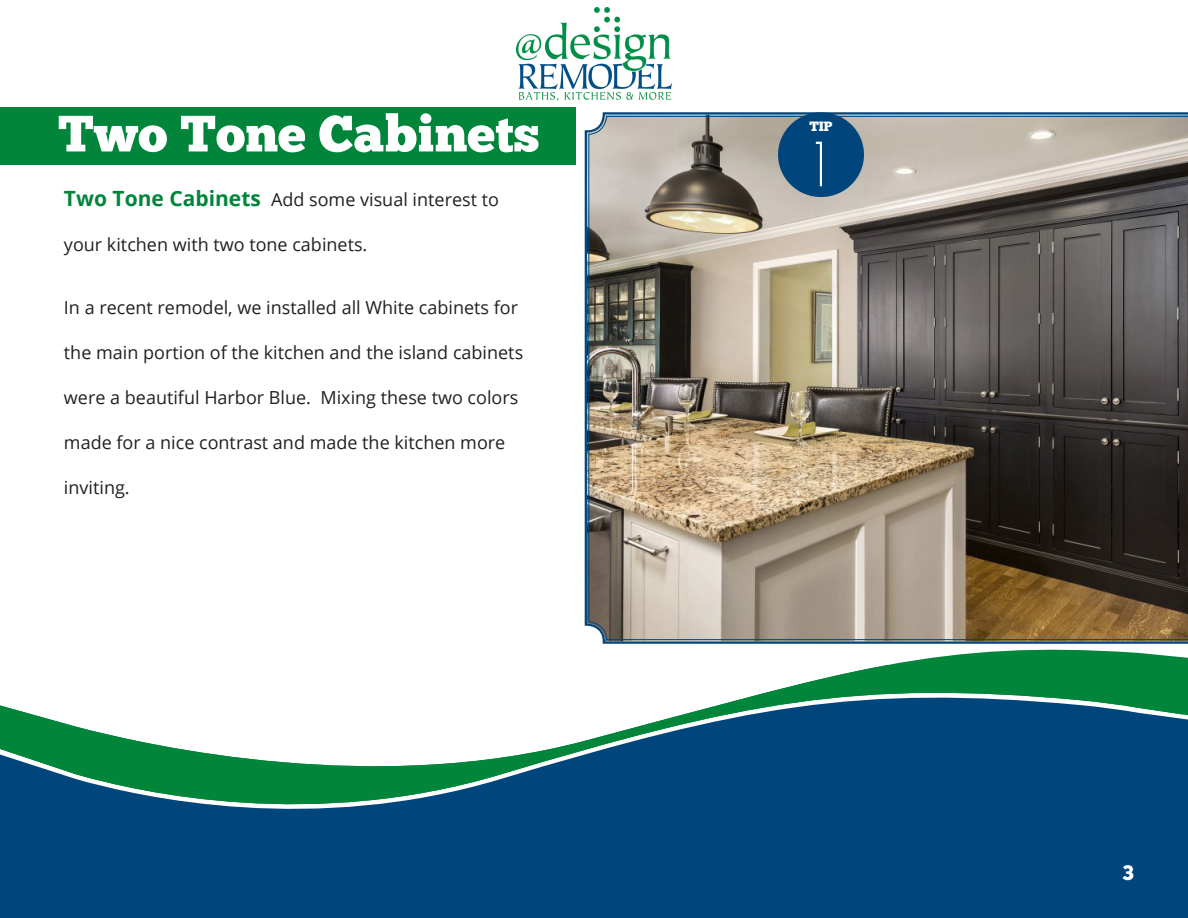
<style>
.page{position:relative;width:1188px;height:918px;background:#fff}
.page>*{position:absolute;margin:0;border:0;box-sizing:border-box;transform-origin:0 0}
.t1{font:63.6px "Web Serveroff";color:#fff;scale:.93 1}
.Headers{font:51px "Chunk Five";color:#fff}
.t2{font:21px "Chunk Five";color:#fff}
.t3{font:18px "Open Sans";color:#231f20}
.NEW_BODY_STYLE{font:13.5px "Chunk Five";color:#fff}
.s1{font-weight:700;font-size:21px;color:#00853b}
</style>
<div class="page">
<img style="left:516px;top:8px;width:156px;height:92px">
<div style="left:0;top:831px;width:1188px;height:87px;background:#00467c"></div>
<svg style="left:882px;top:649px;width:306px;height:182px;fill:#00853b"></svg>
<svg style="left:0;top:666px;width:1183px;height:165px"></svg>
<div style="left:0;top:107px;width:576px;height:58px;background:#00853b"></div>
<svg style="left:584px;top:112px;width:604px;height:532px;background:#577b94"></svg>
<img style="left:588px;top:116px;width:600px;height:524px">
<div style="left:778px;top:112px;width:86px;height:85px;background:#00467c;border-radius:50%"></div>
<p class="Headers" style="left:58px;top:103px;width:483px">Two Tone Cabinets</p>
<p class="t3" style="left:64px;top:188px;width:436px"><span class="s1">Two Tone Cabinets</span> Add some visual interest to</p>
<p class="t3" style="left:64px;top:233px;width:305px">your kitchen with two tone cabinets.</p>
<p class="t3" style="left:64px;top:296px;width:456px">In a recent remodel, we installed all White cabinets for</p>
<p class="t3" style="left:64px;top:341px;width:461px">the main portion of the kitchen and the island cabinets</p>
<p class="t3" style="left:64px;top:386px;width:456px">were a beautiful Harbor Blue. Mixing these two colors</p>
<p class="t3" style="left:64px;top:431px;width:443px">made for a nice contrast and made the kitchen more</p>
<p class="t3" style="left:64px;top:476px;width:67px">inviting.</p>
<p class="NEW_BODY_STYLE" style="left:809px;top:118px;width:25px">TIP</p>
<p class="t1" style="left:816px;top:122px;width:13px">1</p>
<p class="t2" style="left:1123px;top:860px;width:13px">3</p>
</div>
